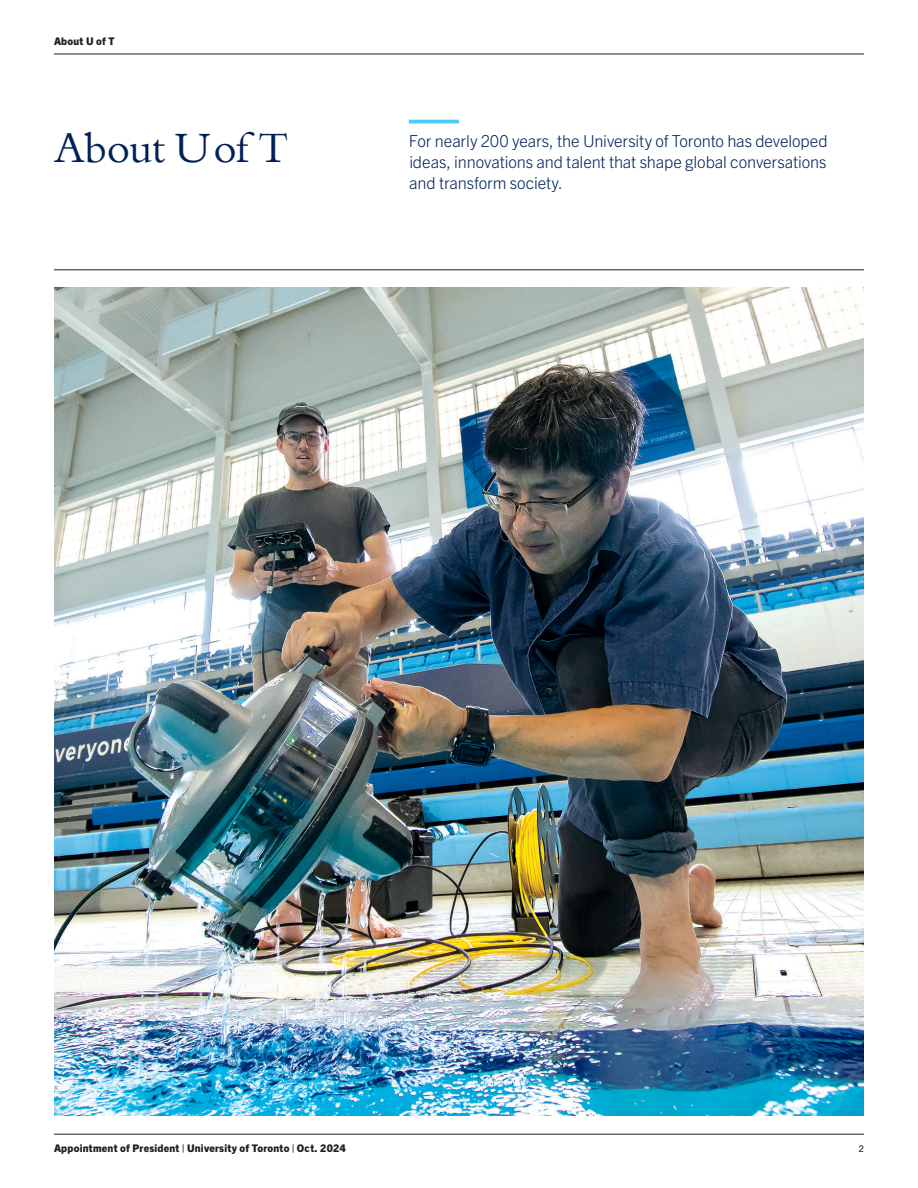
<style>
.page{position:relative;width:918px;height:1188px;background:#fff}
.page>*{position:absolute;margin:0;border:0;box-sizing:border-box;transform-origin:0 0}
.t1{font:45px "Bembo MT Pro";letter-spacing:-.01em;color:#002157}
.t2{font:300 16.5px "Trade Gothic Next LT Pro";letter-spacing:-.005em;color:#002157}
.t3{font:800 10.5px "Trade Gothic Next LT Pro";letter-spacing:.02em;color:#231f20}
.t4{font:300 9px "Trade Gothic Next LT Pro";color:#231f20}
</style>
<div class="page">
<img style="left:54px;top:288px;width:810px;height:828px">
<hr style="left:54px;top:54px;width:810px;height:1px;background:#231f20">
<hr style="left:54px;top:1134px;width:810px;height:1px;background:#231f20">
<hr style="left:409px;top:120px;width:50px;height:3px;background:#4fc9f5">
<hr style="left:54px;top:270px;width:810px;height:1px;background:#231f20">
<p class="t3" style="left:54px;top:34px;width:62px">About U of T</p>
<p class="t1" style="left:54px;top:120px;width:236px">About Uof T</p>
<p class="t2" style="left:409px;top:130px;width:420px">For nearly 200 years, the University of Toronto has developed</p>
<p class="t2" style="left:409px;top:151px;width:419px">ideas, innovations and talent that shape global conversations</p>
<p class="t2" style="left:409px;top:172px;width:155px">and transform society.</p>
<p class="t3" style="left:54px;top:1141px;width:293px">Appointment of President | University of Toronto | Oct. 2024</p>
<p class="t4" style="left:859px;top:1142px;width:7px">2</p>
</div>
